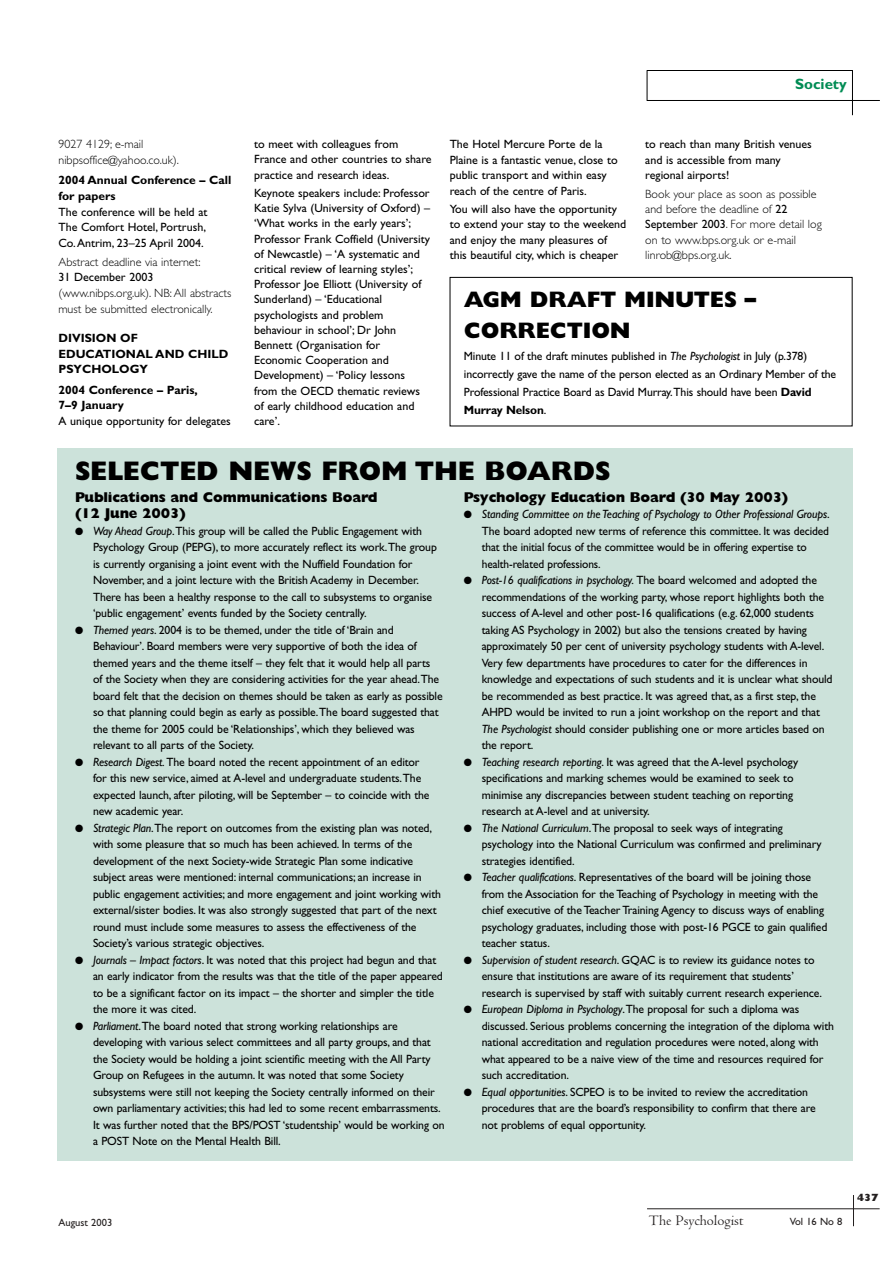
<style>
.page{position:relative;width:893px;height:1263px;background:#fff}
.page>*{position:absolute;margin:0;border:0;box-sizing:border-box;transform-origin:0 0}
.t1{font:800 27px "Gill Sans";letter-spacing:-.005em;color:#000}
.t2{font:800 22.5px/31.3px "Gill Sans";letter-spacing:-.005em;color:#000}
.t3{font:15px "Centaur";color:#231f1f}
.t4{font:700 15px "Gill Sans";color:#008c54}
.t5{font:800 14.25px/16.5px "Gill Sans";letter-spacing:-.015em;color:#000}
.t6{font:12px/16.5px "Gill Sans";letter-spacing:-.01em;color:#000}
.t7{font:300 12px/15.5px "Gill Sans";color:#000}
.t8{font:700 12px/15.8px "Gill Sans";color:#000}
.t9{font:10.5px "Gill Sans";color:#231f1f}
.t10{font:800 10.5px "Gill Sans";color:#231f1f}
.s1{font-weight:400}
.s2{font-style:italic}
.s3{font-weight:700}
</style>
<div class="page">
<hr style="left:647px;top:1208px;width:232px;height:1px;background:#231f1f">
<hr style="left:853px;top:1195px;width:1px;height:31px;background:#231f1f">
<hr style="left:647px;top:100px;width:232px;height:1px;background:#000">
<hr style="left:647px;top:70px;width:205px;height:1px;background:#000">
<hr style="left:852px;top:70px;width:1px;height:45px;background:#000">
<hr style="left:646px;top:70px;width:1px;height:31px;background:#000">
<div style="left:57px;top:448px;width:795px;height:712px;background:#cce2da"></div>
<div style="left:449px;top:277px;width:403px;height:149px;border:1px solid #000"></div>
<p class="t7" style="left:58px;top:138px;width:122px">9027 4129; e-mail nibpsoffice@yahoo.co.uk).</p>
<p class="t8" style="left:58px;top:174px;width:174px">2004 Annual Conference – Call for papers</p>
<p class="t6" style="left:58px;top:205px;width:150px;line-height:15.8px">The conference will be held at<br>The Comfort Hotel, Portrush,<br>Co.Antrim, 23–25 April 2004.</p>
<p class="t7" style="left:58px;top:255px;width:143px">Abstract deadline via internet:</p>
<p class="t6" style="left:58px;top:270px;width:96px">31 December 2003</p>
<p class="t7" style="left:58px;top:287px;width:174px">(www.nibps.org.uk). NB: All abstracts must be submitted electronically.</p>
<p class="t8" style="left:58px;top:331px;width:171px">DIVISION OF<br>EDUCATIONAL AND CHILD<br>PSYCHOLOGY</p>
<p class="t8" style="left:58px;top:383px;width:141px">2004 Conference – Paris,<br>7–9 January</p>
<p class="t6" style="left:58px;top:414px;width:174px">A unique opportunity for delegates</p>
<p class="t4" style="left:795px;top:79px;width:53px">Society</p>
<p class="t6" style="left:254px;top:138px;width:179px;line-height:15.1px">to meet with colleagues from<br>France and other countries to share practice and research ideas.</p>
<p class="t6" style="left:254px;top:187px;width:178px;line-height:15.1px">Keynote speakers include: Professor<br>Katie Sylva (University of Oxford) – ‘What works in the early years’;<br>Professor Frank Coffield (University of Newcastle) – ‘A systematic and critical review of learning styles’;<br>Professor Joe Elliott (University of<br>Sunderland) – ‘Educational psychologists and problem behaviour in school’; Dr John<br>Bennett (Organisation for<br>Economic Cooperation and<br>Development) – ‘Policy lessons from the OECD thematic reviews of early childhood education and care’.</p>
<p class="t6" style="left:645px;top:138px;width:168px;line-height:15.5px">to reach than many British venues and is accessible from many regional airports!</p>
<p class="t7" style="left:645px;top:187px;width:178px">Book your place as soon as possible and before the deadline of <span class="s1">22<br>September 2003</span>. For more detail log on to www.bps.org.uk or e-mail linrob@bps.org.uk.</p>
<h2 class="t2" style="left:464px;top:286px;width:294px">AGM DRAFT MINUTES –<br>CORRECTION</h2>
<p class="t6" style="left:464px;top:349px;width:374px;line-height:17.9px">Minute 11 of the draft minutes published in <span class="s2">The Psychologist</span> in July (p.378) incorrectly gave the name of the person elected as an Ordinary Member of the Professional Practice Board as David Murray.This should have been <span class="s3">David Murray Nelson</span>.</p>
<p class="t6" style="left:449px;top:138px;width:169px;line-height:15.5px">The Hotel Mercure Porte de la<br>Plaine is a fantastic venue, close to public transport and within easy reach of the centre of Paris.</p>
<p class="t6" style="left:449px;top:203px;width:178px;line-height:15.5px">You will also have the opportunity to extend your stay to the weekend and enjoy the many pleasures of this beautiful city, which is cheaper</p>
<h1 class="t1" style="left:75px;top:462px;width:537px">SELECTED NEWS FROM THE BOARDS</h1>
<p class="t5" style="left:75px;top:490px;width:304px">Publications and Communications Board (12 June 2003)</p>
<p class="t6" style="left:93px;top:524px;width:345px;text-indent:-18px">● <span class="s2">Way Ahead Group</span>.This group will be called the Public Engagement with Psychology Group (PEPG), to more accurately reflect its work.The group is currently organising a joint event with the Nuffield Foundation for November, and a joint lecture with the British Academy in December.<br>There has been a healthy response to the call to subsystems to organise ‘public engagement’ events funded by the Society centrally.</p>
<p class="t6" style="left:93px;top:623px;width:351px;text-indent:-18px">● <span class="s2">Themed years</span>. 2004 is to be themed, under the title of ‘Brain and Behaviour’. Board members were very supportive of both the idea of themed years and the theme itself – they felt that it would help all parts<br>of the Society when they are considering activities for the year ahead.The board felt that the decision on themes should be taken as early as possible so that planning could begin as early as possible.The board suggested that the theme for 2005 could be ‘Relationships’, which they believed was relevant to all parts of the Society.</p>
<p class="t6" style="left:93px;top:755px;width:338px;text-indent:-18px">● <span class="s2">Research Digest.</span> The board noted the recent appointment of an editor for this new service, aimed at A-level and undergraduate students.The expected launch, after piloting, will be September – to coincide with the new academic year.</p>
<p class="t6" style="left:93px;top:821px;width:349px;text-indent:-18px">● <span class="s2">Strategic Plan</span>.The report on outcomes from the existing plan was noted, with some pleasure that so much has been achieved. In terms of the development of the next Society-wide Strategic Plan some indicative subject areas were mentioned: internal communications; an increase in public engagement activities; and more engagement and joint working with external/sister bodies. It was also strongly suggested that part of the next round must include some measures to assess the effectiveness of the Society’s various strategic objectives.</p>
<p class="t6" style="left:93px;top:953px;width:351px;text-indent:-18px">● <span class="s2">Journals – Impact factors</span>. It was noted that this project had begun and that an early indicator from the results was that the title of the paper appeared to be a significant factor on its impact – the shorter and simpler the title the more it was cited.</p>
<p class="t6" style="left:93px;top:1019px;width:353px;text-indent:-18px">● <span class="s2">Parliament</span>.The board noted that strong working relationships are developing with various select committees and all party groups, and that the Society would be holding a joint scientific meeting with the All Party Group on Refugees in the autumn. It was noted that some Society subsystems were still not keeping the Society centrally informed on their own parliamentary activities; this had led to some recent embarrassments.<br>It was further noted that the BPS/POST ‘studentship’ would be working on a POST Note on the Mental Health Bill.</p>
<p class="t5" style="left:464px;top:490px;width:326px">Psychology Education Board (30 May 2003)</p>
<p class="t6" style="left:482px;top:507px;width:349px;text-indent:-18px">● <span class="s2">Standing Committee on the Teaching of Psychology to Other Professional Groups</span>.<br>The board adopted new terms of reference this committee. It was decided that the initial focus of the committee would be in offering expertise to health-related professions.</p>
<p class="t6" style="left:481px;top:573px;width:352px;text-indent:-18px">● <span class="s2">Post-16 qualifications in psychology.</span> The board welcomed and adopted the recommendations of the working party, whose report highlights both the success of A-level and other post-16 qualifications (e.g. 62,000 students taking AS Psychology in 2002) but also the tensions created by having approximately 50 per cent of university psychology students with A-level.<br>Very few departments have procedures to cater for the differences in knowledge and expectations of such students and it is unclear what should be recommended as best practice. It was agreed that, as a first step, the AHPD would be invited to run a joint workshop on the report and that <span class="s2">The Psychologist</span> should consider publishing one or more articles based on the report.</p>
<p class="t6" style="left:482px;top:755px;width:318px;text-indent:-18px">● <span class="s2">Teaching research reporting</span>. It was agreed that the A-level psychology specifications and marking schemes would be examined to seek to minimise any discrepancies between student teaching on reporting research at A-level and at university.</p>
<p class="t6" style="left:482px;top:821px;width:341px;text-indent:-18px">● <span class="s2">The National Curriculum</span>.The proposal to seek ways of integrating psychology into the National Curriculum was confirmed and preliminary strategies identified.</p>
<p class="t6" style="left:482px;top:870px;width:347px;text-indent:-18px">● <span class="s2">Teacher qualifications</span>. Representatives of the board will be joining those from the Association for the Teaching of Psychology in meeting with the chief executive of the Teacher Training Agency to discuss ways of enabling psychology graduates, including those with post-16 PGCE to gain qualified teacher status.</p>
<p class="t6" style="left:482px;top:953px;width:342px;text-indent:-18px">● <span class="s2">Supervision of student research</span>. GQAC is to review its guidance notes to ensure that institutions are aware of its requirement that students’ research is supervised by staff with suitably current research experience.</p>
<p class="t6" style="left:482px;top:1002px;width:354px;text-indent:-18px">● <span class="s2">European Diploma in Psychology</span>.The proposal for such a diploma was discussed. Serious problems concerning the integration of the diploma with national accreditation and regulation procedures were noted, along with what appeared to be a naive view of the time and resources required for such accreditation.</p>
<p class="t6" style="left:482px;top:1085px;width:335px;text-indent:-18px">● <span class="s2">Equal opportunities</span>. SCPEO is to be invited to review the accreditation procedures that are the board’s responsibility to confirm that there are not problems of equal opportunity.</p>
<p class="t9" style="left:58px;top:1218px;width:55px">August 2003</p>
<p class="t3" style="left:649px;top:1215px;width:96px">The Psychologist</p>
<p class="t9" style="left:789px;top:1218px;width:54px">Vol 16 No 8</p>
<p class="t10" style="left:857px;top:1194px;width:23px">437</p>
</div>
